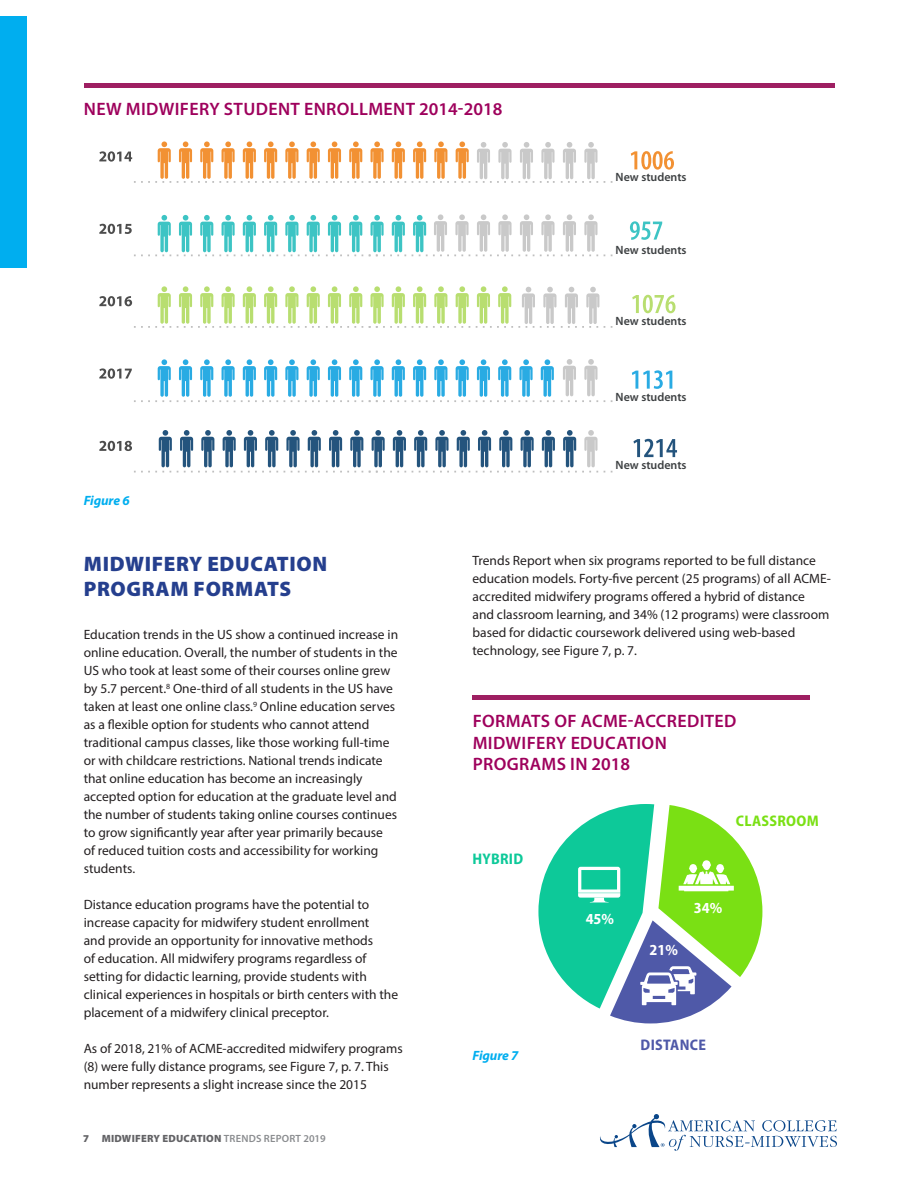
<style>
.page{position:relative;width:918px;height:1188px;background:#fff}
.page>*{position:absolute;margin:0;border:0;box-sizing:border-box;transform-origin:0 0}
.sub-header{font:900 21px/25.2px "Myriad Pro";letter-spacing:.03em;color:#253f8e}
.t1{font:600 18px/21.6px "Myriad Pro";letter-spacing:.02em;color:#9e005c}
.t2{font:700 semi-condensed 15.45px "Myriad Pro";letter-spacing:.02em;color:#7ae014}
.t3{font:700 semi-condensed 15.45px "Myriad Pro";color:#fff}
.t4{font:700 semi-condensed 15.45px "Myriad Pro";letter-spacing:.02em;color:#4f59a8}
.t5{font:700 semi-condensed 15.45px "Myriad Pro";letter-spacing:.02em;color:#0dc999}
.t6{font:13.5px/18px "Myriad Pro";color:#231f20}
.t7{font:italic 700 13.5px "Myriad Pro";letter-spacing:-.01em;color:#00aeef}
.t8{font:600 12px "Myriad Pro";color:#3d4042}
.t9{font:900 10.5px "Myriad Pro";letter-spacing:.02em;color:#636366}
.s1{font-weight:600;color:#8a8c8f}
</style>
<div class="page">
<div style="left:0;top:16px;width:27px;height:252px;background:#00aeef"></div>
<hr style="left:84px;top:84px;width:750px;height:4px;background:#9e1f62">
<svg style="left:412px;top:430px;width:58px;height:43px"></svg>
<svg style="left:99px;top:430px;width:179px;height:43px"></svg>
<svg style="left:476px;top:430px;width:58px;height:43px"></svg>
<svg style="left:540px;top:430px;width:15px;height:43px"></svg>
<svg style="left:284px;top:430px;width:79px;height:43px"></svg>
<svg style="left:369px;top:430px;width:37px;height:43px"></svg>
<svg style="left:561px;top:430px;width:37px;height:43px"></svg>
<svg style="left:634px;top:439px;width:43px;height:18px"></svg>
<hr style="left:472px;top:696px;width:338px;height:4px;background:#9e1f62">
<svg style="left:538px;top:804px;width:224px;height:219px"></svg>
<svg style="left:600px;top:1114px;width:237px;height:37px"></svg>
<svg style="left:561px;top:359px;width:37px;height:43px"></svg>
<svg style="left:632px;top:370px;width:40px;height:19px"></svg>
<svg style="left:99px;top:359px;width:72px;height:43px"></svg>
<svg style="left:177px;top:359px;width:58px;height:43px"></svg>
<svg style="left:412px;top:359px;width:58px;height:43px"></svg>
<svg style="left:241px;top:359px;width:37px;height:43px"></svg>
<svg style="left:284px;top:359px;width:36px;height:43px"></svg>
<svg style="left:476px;top:359px;width:58px;height:43px"></svg>
<svg style="left:540px;top:359px;width:15px;height:43px"></svg>
<svg style="left:326px;top:359px;width:37px;height:43px"></svg>
<svg style="left:369px;top:359px;width:37px;height:43px"></svg>
<svg style="left:632px;top:295px;width:44px;height:18px"></svg>
<svg style="left:99px;top:286px;width:72px;height:42px"></svg>
<svg style="left:177px;top:286px;width:58px;height:42px"></svg>
<svg style="left:412px;top:286px;width:58px;height:42px"></svg>
<svg style="left:241px;top:286px;width:37px;height:42px"></svg>
<svg style="left:476px;top:286px;width:129px;height:42px"></svg>
<svg style="left:284px;top:286px;width:36px;height:42px"></svg>
<svg style="left:326px;top:286px;width:37px;height:42px"></svg>
<svg style="left:369px;top:286px;width:37px;height:42px"></svg>
<svg style="left:630px;top:221px;width:32px;height:19px"></svg>
<svg style="left:476px;top:214px;width:58px;height:42px"></svg>
<svg style="left:540px;top:214px;width:15px;height:42px"></svg>
<svg style="left:561px;top:214px;width:37px;height:42px"></svg>
<svg style="left:99px;top:215px;width:72px;height:41px"></svg>
<svg style="left:412px;top:214px;width:58px;height:42px"></svg>
<svg style="left:177px;top:215px;width:58px;height:41px"></svg>
<svg style="left:241px;top:215px;width:37px;height:41px"></svg>
<svg style="left:284px;top:215px;width:36px;height:41px"></svg>
<svg style="left:326px;top:215px;width:37px;height:41px"></svg>
<svg style="left:369px;top:215px;width:37px;height:41px"></svg>
<svg style="left:631px;top:151px;width:43px;height:19px"></svg>
<svg style="left:476px;top:142px;width:58px;height:41px"></svg>
<svg style="left:540px;top:142px;width:15px;height:41px"></svg>
<svg style="left:561px;top:142px;width:37px;height:41px"></svg>
<svg style="left:99px;top:141px;width:72px;height:42px"></svg>
<svg style="left:177px;top:141px;width:58px;height:42px"></svg>
<svg style="left:412px;top:141px;width:58px;height:42px"></svg>
<svg style="left:241px;top:141px;width:37px;height:42px"></svg>
<svg style="left:284px;top:141px;width:36px;height:42px"></svg>
<svg style="left:326px;top:141px;width:37px;height:42px"></svg>
<svg style="left:369px;top:141px;width:37px;height:42px"></svg>
<p class="t1" style="left:84px;top:98px;width:420px">NEW MIDWIFERY STUDENT ENROLLMENT 2014-2018</p>
<p class="t7" style="left:84px;top:491px;width:47px">Figure 6</p>
<p class="t8" style="left:616px;top:169px;width:72px">New students</p>
<p class="t8" style="left:616px;top:242px;width:72px">New students</p>
<p class="t8" style="left:616px;top:313px;width:72px">New students</p>
<p class="t8" style="left:616px;top:389px;width:72px">New students</p>
<p class="t8" style="left:616px;top:458px;width:72px">New students</p>
<p class="sub-header" style="left:84px;top:550px;width:245px">MIDWIFERY EDUCATION<br>PROGRAM FORMATS</p>
<p class="t6" style="left:84px;top:626px;width:316px">Education trends in the US show a continued increase in online education. Overall, the number of students in the US who took at least some of their courses online grew by 5.7 percent.<sup>8</sup> One-third of all students in the US have taken at least one online class.<sup>9</sup> Online education serves as a flexible option for students who cannot attend traditional campus classes, like those working full-time or with childcare restrictions. National trends indicate that online education has become an increasingly accepted option for education at the graduate level and the number of students taking online courses continues to grow significantly year after year primarily because<br>of reduced tuition costs and accessibility for working students.</p>
<p class="t6" style="left:84px;top:896px;width:316px">Distance education programs have the potential to increase capacity for midwifery student enrollment<br>and provide an opportunity for innovative methods<br>of education. All midwifery programs regardless of setting for didactic learning, provide students with clinical experiences in hospitals or birth centers with the placement of a midwifery clinical preceptor.</p>
<p class="t6" style="left:84px;top:1040px;width:320px">As of 2018, 21% of ACME-accredited midwifery programs (8) were fully distance programs, see Figure 7, p. 7. This number represents a slight increase since the 2015</p>
<p class="t9" style="left:83px;top:1131px;width:244px">7 MIDWIFERY EDUCATION <span class="s1">TRENDS REPORT 2019</span></p>
<p class="t6" style="left:472px;top:552px;width:360px">Trends Report when six programs reported to be full distance education models. Forty-five percent (25 programs) of all ACME&shy;accredited midwifery programs offered a hybrid of distance<br>and classroom learning, and 34% (12 programs) were classroom based for didactic coursework delivered using web-based technology, see Figure 7, p. 7.</p>
<p class="t1" style="left:473px;top:710px;width:265px">FORMATS OF ACME-ACCREDITED<br>MIDWIFERY EDUCATION<br>PROGRAMS IN 2018</p>
<p class="t5" style="left:473px;top:850px;width:52px">HYBRID</p>
<p class="t7" style="left:472px;top:1047px;width:47px">Figure 7</p>
<p class="t3" style="left:586px;top:910px;width:30px">45%</p>
<p class="t2" style="left:736px;top:813px;width:84px">CLASSROOM</p>
<p class="t3" style="left:649px;top:941px;width:30px">21%</p>
<p class="t3" style="left:694px;top:899px;width:30px">34%</p>
<p class="t4" style="left:641px;top:1037px;width:67px">DISTANCE</p>
</div>
